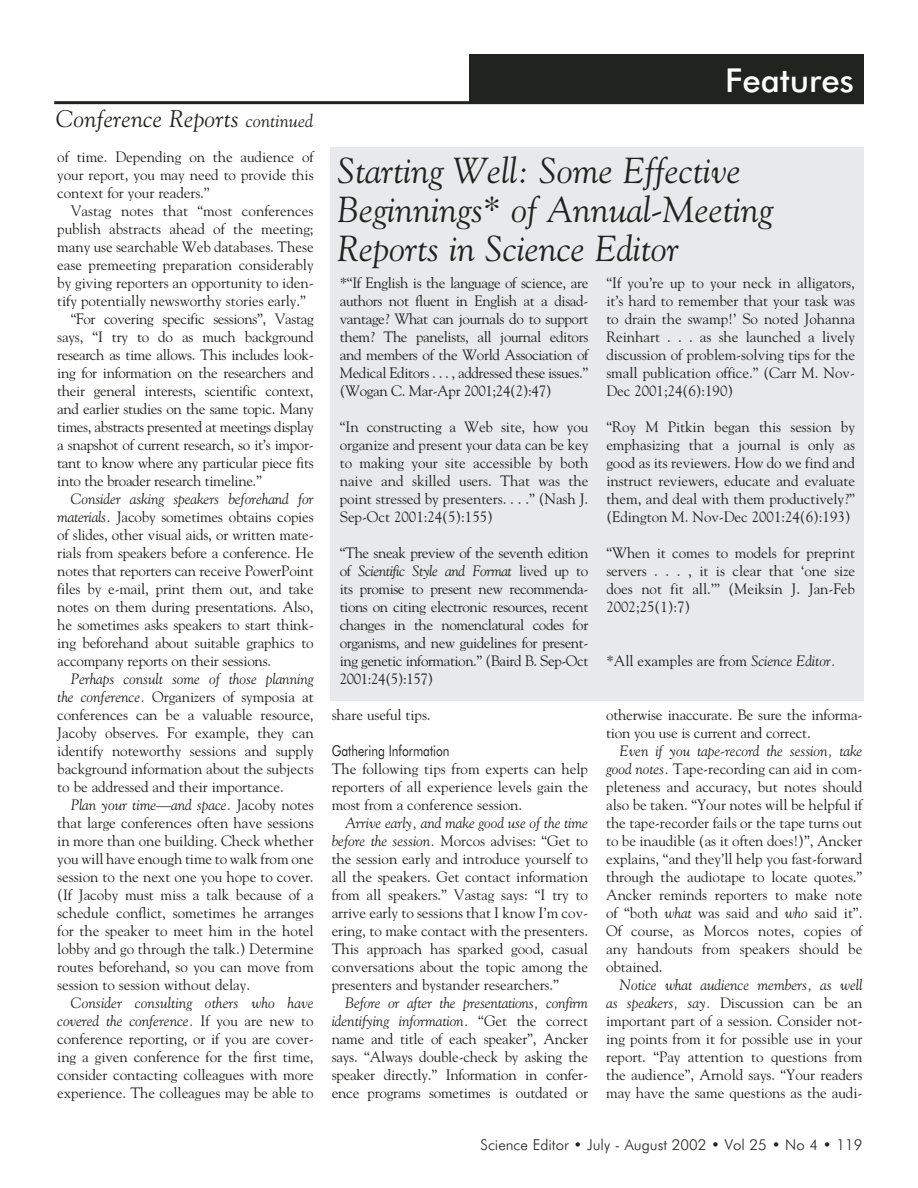
<style>
.page{position:relative;width:918px;height:1188px;background:#fff}
.page>*{position:absolute;margin:0;border:0;box-sizing:border-box;transform-origin:0 0}
.t1{font:italic 36px/39px "Goudy";color:#20231e}
.t2{font:500 33px "Futura BT";color:#fff}
.t3{font:italic 24px "Goudy";letter-spacing:.01em;color:#20231e}
.t4{font:15px/18px "Goudy";letter-spacing:-.005em;color:#20231e;text-align:justify}
.t5{font:15px "Goudy";letter-spacing:-.025em;color:#20231e}
.t6{font:300 15px "Futura BT";color:#20231e}
.t7{font:15px "Futura BT";color:#20231e;scale:.8 1}
.s1{font-size:18px}
.s2{font-style:italic}
</style>
<div class="page">
<div style="left:470px;top:54px;width:394px;height:50px;background:#20231e"></div>
<hr style="left:54px;top:101px;width:810px;height:3px;background:#20231e">
<div style="left:331px;top:147px;width:533px;height:553px;background:#e7e9ea"></div>
<h3 class="t3" style="left:56px;top:109px;width:259px">Conference Reports <span class="s1">continued</span></h3>
<p class="t4" style="left:57px;top:149px;width:258px">of time. Depending on the audience of your report, you may need to provide this context for your readers.”</p>
<p class="t4" style="left:71px;top:203px;width:244px">Vastag notes that “most conferences</p>
<p class="t4" style="left:57px;top:221px;width:258px">publish abstracts ahead of the meeting;</p>
<p class="t4" style="left:57px;top:239px;width:258px">many use searchable Web databases. These</p>
<p class="t4" style="left:57px;top:257px;width:258px">ease premeeting preparation considerably</p>
<p class="t4" style="left:57px;top:275px;width:258px">by giving reporters an opportunity to iden-</p>
<p class="t4" style="left:57px;top:293px;width:250px">tify potentially newsworthy stories early.”</p>
<p class="t5" style="left:71px;top:313px;width:244px">“For covering specific sessions”, Vastag</p>
<p class="t4" style="left:57px;top:329px;width:258px">says, “I try to do as much background</p>
<p class="t5" style="left:57px;top:349px;width:258px">research as time allows. This includes look-</p>
<p class="t5" style="left:57px;top:367px;width:258px">ing for information on the researchers and</p>
<p class="t4" style="left:57px;top:383px;width:258px">their general interests, scientific context,</p>
<p class="t5" style="left:57px;top:403px;width:258px">and earlier studies on the same topic. Many</p>
<p class="t5" style="left:57px;top:421px;width:258px">times, abstracts presented at meetings display</p>
<p class="t5" style="left:57px;top:439px;width:258px">a snapshot of current research, so it’s impor-</p>
<p class="t5" style="left:57px;top:457px;width:258px">tant to know where any particular piece fits</p>
<p class="t5" style="left:57px;top:475px;width:206px">into the broader research timeline.”</p>
<p class="t4" style="left:57px;top:491px;width:258px;text-indent:14px"><span class="s2">Consider asking speakers beforehand for materials.</span> Jacoby sometimes obtains copies of slides, other visual aids, or written mate&shy;rials from speakers before a conference. He notes that reporters can receive PowerPoint files by e-mail, print them out, and take notes on them during presentations. Also, he sometimes asks speakers to start think&shy;ing beforehand about suitable graphics to accompany reports on their sessions.</p>
<p class="t4" style="left:57px;top:671px;width:258px;text-indent:14px"><span class="s2">Perhaps consult some of those planning the conference.</span> Organizers of symposia at conferences can be a valuable resource, Jacoby observes. For example, they can identify noteworthy sessions and supply background information about the subjects to be addressed and their importance.</p>
<p class="t4" style="left:57px;top:797px;width:258px;text-indent:14px"><span class="s2">Plan your time—and space.</span> Jacoby notes that large conferences often have sessions in more than one building. Check whether you will have enough time to walk from one session to the next one you hope to cover. (If Jacoby must miss a talk because of a schedule conflict, sometimes he arranges for the speaker to meet him in the hotel lobby and go through the talk.) Determine routes beforehand, so you can move from session to session without delay.</p>
<p class="t4" style="left:57px;top:995px;width:258px;text-indent:14px"><span class="s2">Consider consulting others who have covered the conference.</span> If you are new to conference reporting, or if you are cover&shy;ing a given conference for the first time, consider contacting colleagues with more experience. The colleagues may be able to</p>
<h2 class="t2" style="left:725px;top:68px;width:130px">Features</h2>
<h1 class="t1" style="left:337px;top:154px;width:437px">Starting Well: Some Effective<br>Beginnings* of Annual-Meeting<br>Reports in Science Editor</h1>
<p class="t4" style="left:340px;top:275px;width:250px">*“If English is the language of science, are authors not fluent in English at a disad&shy;vantage? What can journals do to support them? The panelists, all journal editors and members of the World Association of Medical Editors . . . , addressed these issues.” (Wogan C. Mar-Apr 2001;24(2):47)</p>
<p class="t4" style="left:340px;top:419px;width:250px">“In constructing a Web site, how you organize and present your data can be key to making your site accessible by both naive and skilled users. That was the point stressed by presenters. . . .” (Nash J.<br>Sep-Oct 2001:24(5):155)</p>
<p class="t4" style="left:340px;top:545px;width:250px">“The sneak preview of the seventh edition of <span class="s2">Scientific Style and Format</span> lived up to its promise to present new recommenda&shy;tions on citing electronic resources, recent changes in the nomenclatural codes for organisms, and new guidelines for present&shy;ing genetic information.” (Baird B. Sep-Oct 2001:24(5):157)</p>
<p class="t4" style="left:606px;top:275px;width:250px">“If you’re up to your neck in alligators, it’s hard to remember that your task was to drain the swamp!’ So noted Johanna Reinhart . . . as she launched a lively discussion of problem-solving tips for the small publication office.” (Carr M. Nov-Dec 2001;24(6):190)</p>
<p class="t4" style="left:606px;top:419px;width:250px">“Roy M Pitkin began this session by emphasizing that a journal is only as good as its reviewers. How do we find and instruct reviewers, educate and evaluate them, and deal with them productively?” (Edington M. Nov-Dec 2001:24(6):193)</p>
<p class="t4" style="left:606px;top:545px;width:250px">“When it comes to models for preprint servers . . . , it is clear that ‘one size does not fit all.’” (Meiksin J. Jan-Feb 2002;25(1):7)</p>
<p class="t4" style="left:606px;top:653px;width:231px">*All examples are from <span class="s2">Science Editor.</span></p>
<p class="t4" style="left:606px;top:707px;width:258px">otherwise inaccurate. Be sure the informa&shy;tion you use is current and correct.</p>
<p class="t4" style="left:606px;top:743px;width:258px;text-indent:14px"><span class="s2">Even if you tape-record the session, take good notes.</span> Tape-recording can aid in com&shy;pleteness and accuracy, but notes should also be taken. “Your notes will be helpful if the tape-recorder fails or the tape turns out to be inaudible (as it often does!)”, Ancker explains, “and they’ll help you fast-forward through the audiotape to locate quotes.” Ancker reminds reporters to make note of “both <span class="s2">what</span> was said and <span class="s2">who</span> said it”.<br>Of course, as Morcos notes, copies of any handouts from speakers should be obtained.</p>
<p class="t4" style="left:606px;top:977px;width:258px;text-indent:14px"><span class="s2">Notice what audience members, as well as speakers, say.</span> Discussion can be an important part of a session. Consider not&shy;ing points from it for possible use in your report. “Pay attention to questions from the audience”, Arnold says. “Your readers may have the same questions as the audi-</p>
<p class="t6" style="left:481px;top:1139px;width:383px">Science Editor • July - August 2002 • Vol 25 • No 4 • 119</p>
<p class="t4" style="left:332px;top:707px;width:101px">share useful tips.</p>
<p class="t7" style="left:332px;top:745px;width:149px">Gathering Information</p>
<p class="t4" style="left:332px;top:761px;width:258px">The following tips from experts can help reporters of all experience levels gain the most from a conference session.</p>
<p class="t4" style="left:332px;top:815px;width:258px;text-indent:14px"><span class="s2">Arrive early, and make good use of the time before the session.</span> Morcos advises: “Get to the session early and introduce yourself to all the speakers. Get contact information from all speakers.” Vastag says: “I try to arrive early to sessions that I know I’m cov&shy;ering, to make contact with the presenters.<br>This approach has sparked good, casual conversations about the topic among the presenters and bystander researchers.”</p>
<p class="t4" style="left:332px;top:995px;width:258px;text-indent:14px"><span class="s2">Before or after the presentations, confirm identifying information.</span> “Get the correct name and title of each speaker”, Ancker says. “Always double-check by asking the speaker directly.” Information in confer&shy;ence programs sometimes is outdated or</p>
</div>
